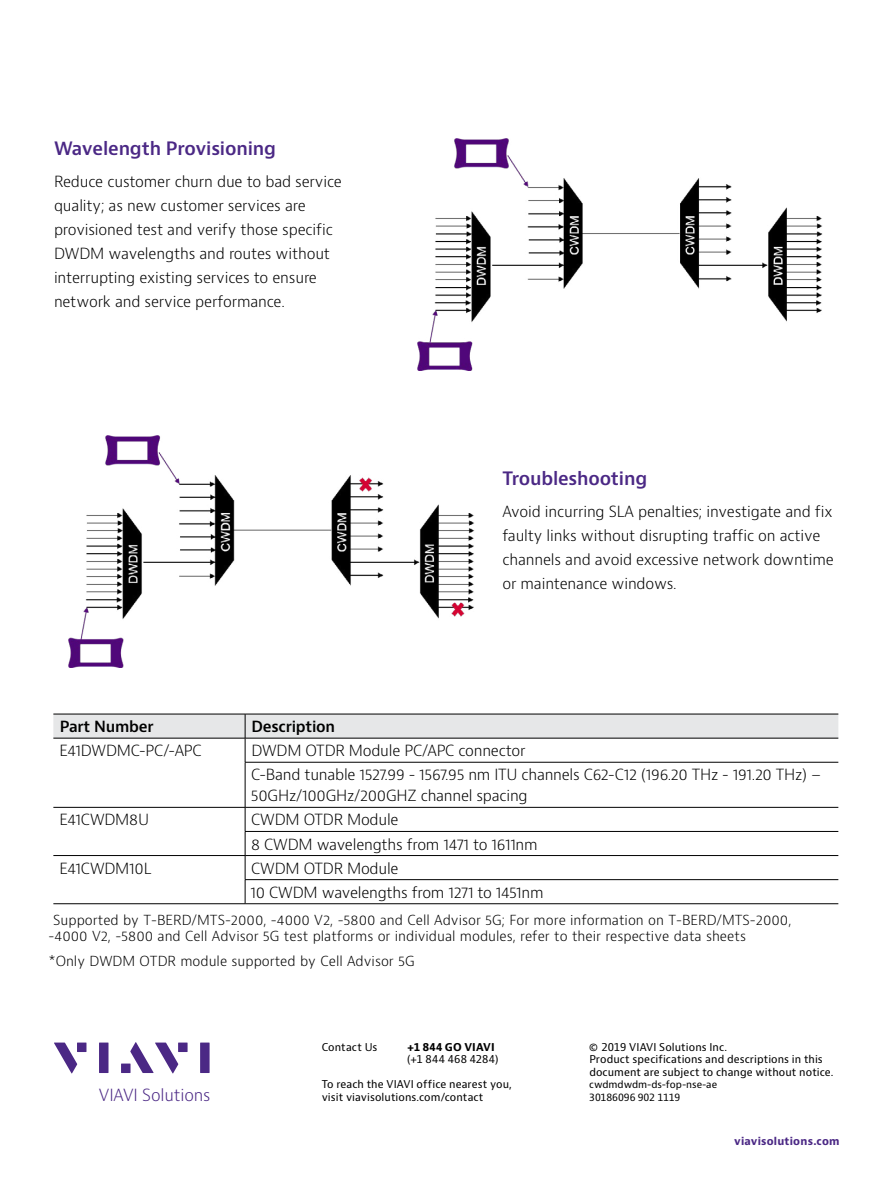
<style>
.page{position:relative;width:893px;height:1191px;background:#fff}
.page>*{position:absolute;margin:0;border:0;box-sizing:border-box;transform-origin:0 0}
.t1{font:600 18px "Bernino Sans";letter-spacing:-.01em;color:#4b2885}
.t2{font:300 16.35px "Bernino Sans";letter-spacing:-.01em;color:#4b2885}
.t3{font:300 15px/24px "Bernino Sans";letter-spacing:-.015em;color:#000}
.t4{font:600 15px "Bernino Sans";letter-spacing:-.015em;color:#000}
.t5{font:300 13.5px/16.2px "Bernino Sans";color:#000}
.t6{font:10.5px/12.6px "Bernino Sans";letter-spacing:.01em;color:#000}
.t7{font:700 10.5px "Bernino Sans";letter-spacing:.02em;color:#4b2885}
.t8{font:700 10.5px "Bernino Sans";letter-spacing:.015em;color:#000}
.t9{font:9.75px/12.6px "Bernino Sans";letter-spacing:-.01em;color:#000}
</style>
<div class="page">
<svg style="left:54px;top:1042px;width:23px;height:31px"></svg>
<div style="left:77px;top:1042px;width:9px;height:10px;background:#4b2885"></div>
<div style="left:99px;top:1042px;width:9px;height:31px;background:#4b2885"></div>
<div style="left:178px;top:1042px;width:10px;height:10px;background:#4b2885"></div>
<div style="left:200px;top:1042px;width:10px;height:31px;background:#4b2885"></div>
<svg style="left:130px;top:1042px;width:48px;height:31px"></svg>
<div style="left:121px;top:1063px;width:10px;height:10px;background:#4b2885"></div>
<svg style="left:53px;top:715px;width:785px;height:47px"></svg>
<hr style="left:245px;top:762px;width:1px;height:45px;background:#000">
<svg style="left:245px;top:808px;width:1px;height:95px"></svg>
<hr style="left:53px;top:714px;width:192px;height:1px;background:#000">
<hr style="left:245px;top:714px;width:593px;height:1px;background:#000">
<hr style="left:53px;top:738px;width:192px;height:1px;background:#000">
<hr style="left:245px;top:738px;width:593px;height:1px;background:#000">
<hr style="left:245px;top:762px;width:593px;height:1px;background:#000">
<hr style="left:53px;top:807px;width:192px;height:1px;background:#000">
<hr style="left:245px;top:807px;width:593px;height:1px;background:#000">
<hr style="left:245px;top:831px;width:593px;height:1px;background:#000">
<hr style="left:53px;top:855px;width:192px;height:1px;background:#000">
<hr style="left:245px;top:855px;width:593px;height:1px;background:#000">
<hr style="left:245px;top:879px;width:593px;height:1px;background:#000">
<hr style="left:53px;top:903px;width:192px;height:1px;background:#000">
<hr style="left:245px;top:903px;width:593px;height:1px;background:#000">
<img style="left:417px;top:138px;width:406px;height:232px">
<img style="left:69px;top:436px;width:406px;height:231px">
<p class="t1" style="left:54px;top:137px;width:223px">Wavelength Provisioning</p>
<p class="t3" style="left:54px;top:170px;width:289px">Reduce customer churn due to bad service quality; as new customer services are provisioned test and verify those specific DWDM wavelengths and routes without interrupting existing services to ensure network and service performance.</p>
<p class="t1" style="left:502px;top:466px;width:146px">Troubleshooting</p>
<p class="t3" style="left:502px;top:500px;width:333px">Avoid incurring SLA penalties; investigate and fix faulty links without disrupting traffic on active channels and avoid excessive network downtime or maintenance windows.</p>
<p class="t4" style="left:60px;top:717px;width:95px">Part Number</p>
<p class="t4" style="left:252px;top:717px;width:85px">Description</p>
<p class="t3" style="left:60px;top:739px;width:144px">E41DWDMC-PC/-APC</p>
<p class="t3" style="left:251px;top:739px;width:571px">DWDM OTDR Module PC/APC connector<br>C-Band tunable 1527.99 - 1567.95 nm ITU channels C62-C12 (196.20 THz - 191.20 THz) –</p>
<p class="t3" style="left:251px;top:784px;width:278px">50GHz/100GHz/200GHZ channel spacing</p>
<p class="t3" style="left:60px;top:808px;width:91px">E41CWDM8U</p>
<p class="t3" style="left:251px;top:808px;width:288px">CWDM OTDR Module<br>8 CWDM wavelengths from 1471 to 1611nm</p>
<p class="t3" style="left:60px;top:856px;width:93px">E41CWDM10L</p>
<p class="t3" style="left:251px;top:856px;width:295px">CWDM OTDR Module<br>10 CWDM wavelengths from 1271 to 1451nm</p>
<p class="t5" style="left:49px;top:912px;width:744px;text-indent:5px">Supported by T-BERD/MTS-2000, -4000 V2, -5800 and Cell Advisor 5G; For more information on T-BERD/MTS-2000, -4000 V2, -5800 and Cell Advisor 5G test platforms or individual modules, refer to their respective data sheets</p>
<p class="t5" style="left:48px;top:953px;width:368px">*Only DWDM OTDR module supported by Cell Advisor 5G</p>
<p class="t2" style="left:99px;top:1084px;width:113px">VIAVI Solutions</p>
<p class="t6" style="left:322px;top:1040px;width:57px">Contact Us</p>
<p class="t8" style="left:407px;top:1040px;width:89px">+1 844 GO VIAVI</p>
<p class="t6" style="left:407px;top:1053px;width:93px">(+1 844 468 4284)</p>
<p class="t6" style="left:322px;top:1078px;width:192px">To reach the VIAVI office nearest you, visit viavisolutions.com/contact</p>
<p class="t6" style="left:589px;top:1040px;width:246px">© 2019 VIAVI Solutions Inc.<br>Product specifications and descriptions in this document are subject to change without notice.</p>
<p class="t9" style="left:589px;top:1078px;width:129px">cwdmdwdm-ds-fop-nse-ae<br>30186096 902 1119</p>
<p class="t7" style="left:734px;top:1134px;width:107px">viavisolutions.com</p>
</div>
